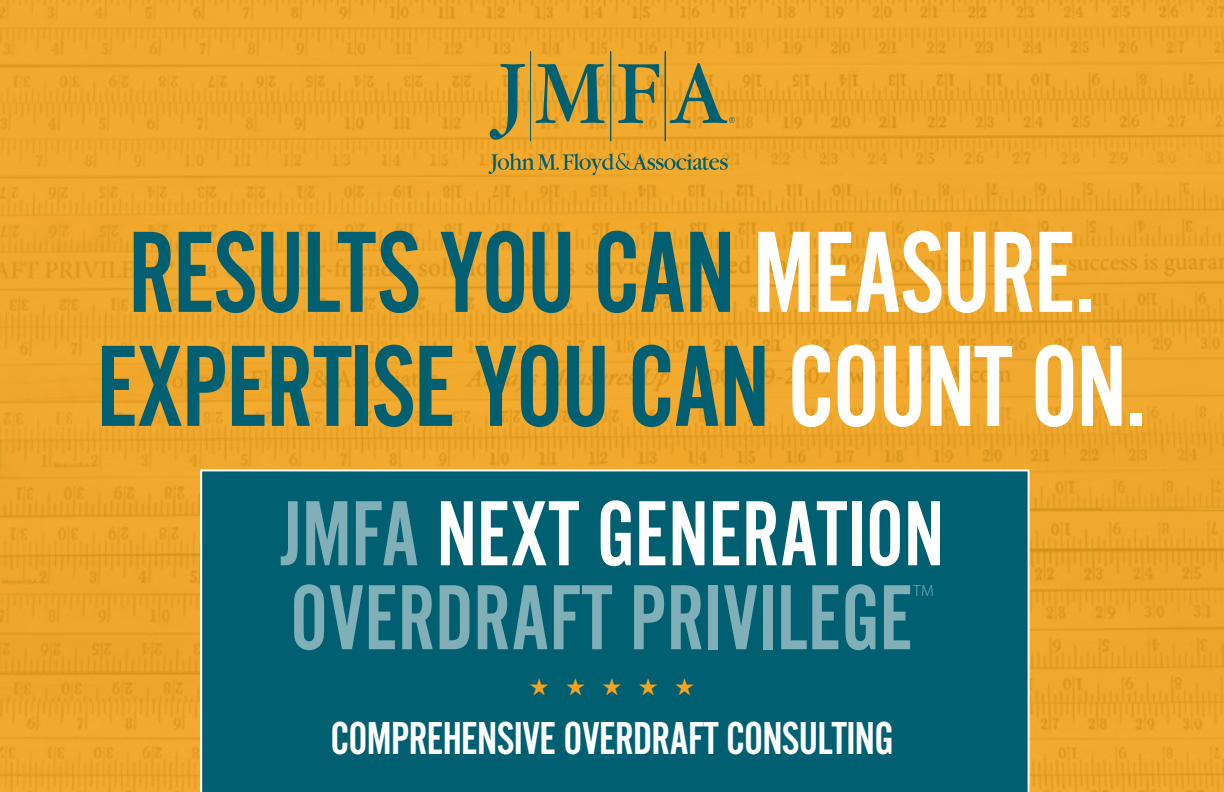
<style>
.page{position:relative;width:1224px;height:792px;background:#fff}
.page>*{position:absolute;margin:0;border:0;box-sizing:border-box;transform-origin:0 0}
.t1{font:120px/114px "Alternate Got No 2 D";letter-spacing:-.015em;color:#006072}
.t2{font:96px/84px "Alternate Got No 2 D";color:#80afb8}
.t3{font:48px "Alternate Got No 2 D";letter-spacing:-.015em;color:#fff}
.t4{font:24px "Zapf Dingbats ITC";color:#faa21d}
.t5{font:300 16.4px "Myriad Pro";color:#80afb8}
.s1{color:#fff}
</style>
<div class="page">
<img style="left:0;top:0;width:1224px;height:792px">
<div style="left:200px;top:469px;width:830px;height:323px;background:#006072"></div>
<svg style="left:490px;top:64px;width:35px;height:76px;background:#a9923f"></svg>
<svg style="left:536px;top:64px;width:69px;height:59px;background:#928b46"></svg>
<svg style="left:618px;top:64px;width:41px;height:59px;background:#968c44"></svg>
<hr style="left:530px;top:51px;width:1px;height:90px;background:#006072">
<hr style="left:610px;top:51px;width:1px;height:90px;background:#006072">
<hr style="left:665px;top:51px;width:1px;height:90px;background:#006072">
<svg style="left:489px;top:153px;width:239px;height:22px;background:#bd983a"></svg>
<svg style="left:670px;top:63px;width:65px;height:60px;background:#b6963c"></svg>
<p class="t1" style="left:97px;top:215px;width:1052px">RESULTS YOU CAN <span class="s1">MEASURE.<br></span>EXPERTISE YOU CAN <span class="s1">COUNT ON.</span></p>
<p class="t2" style="left:280px;top:491px;width:666px">JMFA <span class="s1">NEXT GENERATION<br></span>OVERDRAFT PRIVILEGE</p>
<p class="t5" style="left:913px;top:581px;width:22px">TM</p>
<p class="t4" style="left:529px;top:675px;width:167px">★★★★★</p>
<p class="t3" style="left:331px;top:713px;width:564px">COMPREHENSIVE OVERDRAFT CONSULTING</p>
</div>
